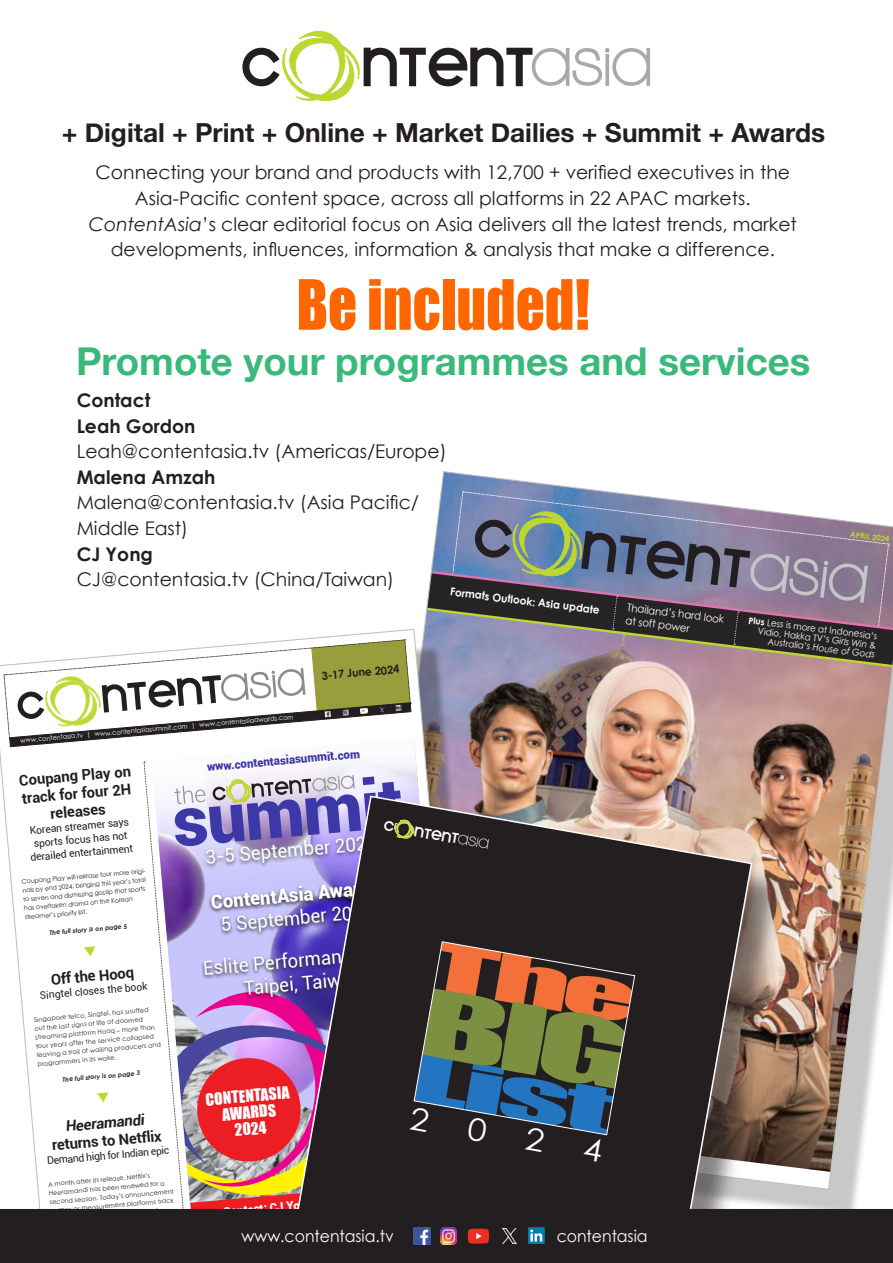
<style>
.page{position:relative;width:893px;height:1263px;background:#fff}
.page>*{position:absolute;margin:0;border:0;box-sizing:border-box;transform-origin:0 0}
.t1{font:64.05px "Impact";color:#f60;scale:.89 1}
.t2{font:61.35px "Kravitz Extra Thermal";color:#231f20}
.t3{font:60.15px "Kravitz Extra Thermal";color:#231f20}
.t4{font:700 38.4px "Helvetica Neue";color:#39b97a}
.t5{font:700 26.25px "Helvetica Neue";color:#231f20}
.t6{font:19.2px/23.1px "Roboto";color:#fff;text-align:center}
.t7{font:900 19.2px "Roboto";color:#fff}
.t8{font:18.75px/25.5px "Century Gothic";color:#231f20;text-align:center}
.t9{font:700 18.75px/25.5px "Century Gothic";color:#231f20}
.t10{font:16.5px "Century Gothic";color:#fff;scale:.95 1}
.t11{font:15.9px "Kravitz Extra Thermal";color:#fff}
.t12{font:15.6px/16.5px "Impact";color:#fff;text-align:center}
.t13{font:700 14.85px/17.9px "Roboto";color:#231f20;text-align:center}
.t14{font:italic 700 14.85px "Roboto";color:#231f20}
.t15{font:900 11.85px "Roboto";color:#3d38a7}
.t16{font:700 11.1px "Century Gothic";color:#231f20}
.t17{font:10.8px/13.2px "Century Gothic";color:#fff;scale:.95 1}
.t18{font:700 10.8px "Century Gothic";color:#fff}
.t19{font:10.35px/13.4px "Roboto";color:#231f20;text-align:center}
.t20{font:9.3px/9.3px "Century Gothic";color:#fff;text-align:right;scale:.95 1}
.t21{font:700 7.8px "Century Gothic";color:#bed630}
.t22{font:6.6px "Century Gothic";color:#fff;scale:.95 1}
.t23{font:6.3px/8.9px "Century Gothic";color:#231f20}
.t24{font:italic 700 6.3px "Century Gothic";color:#231f20}
.s1{font-style:italic}
.s2{font-weight:700}
</style>
<div class="page">
<svg style="left:440px;top:471px;width:164px;height:20px"></svg>
<svg style="left:532px;top:48px;width:118px;height:38px"></svg>
<svg style="left:282px;top:30px;width:78px;height:72px"></svg>
<div style="left:0;top:1209px;width:893px;height:54px;background:#231f20"></div>
<img style="left:414px;top:1243px;width:16px;height:1px">
<img style="left:440px;top:1243px;width:17px;height:1px">
<div style="left:528px;top:1227px;width:17px;height:17px;background:#007bb6"></div>
<img style="left:4px;top:491px;width:889px;height:752px">
<h2 class="t2" style="left:239px;top:27px;width:42px">C</h2>
<h2 class="t2" style="left:361px;top:27px;width:173px">NTENT</h2>
<h3 class="t5" style="left:62px;top:112px;width:765px">+ Digital + Print + Online + Market Dailies + Summit + Awards</h3>
<p class="t8" style="left:89px;top:160px;width:710px">Connecting your brand and products with 12,700 + verified executives in the Asia-Pacific content space, across all platforms in 22 APAC markets.<br><span class="s1">ContentAsia</span>’s clear editorial focus on Asia delivers all the latest trends, market developments, influences, information &amp; analysis that make a difference.</p>
<h1 class="t1" style="left:297px;top:255px;width:331px">Be included!</h1>
<h3 class="t4" style="left:76px;top:331px;width:736px">Promote your programmes and services</h3>
<h3 class="t9" style="left:77px;top:387px;width:120px">Contact<br>Leah Gordon</h3>
<h3 class="t8" style="left:77px;top:439px;width:371px">Leah@contentasia.tv (Americas/Europe)</h3>
<h3 class="t9" style="left:77px;top:464px;width:140px">Malena Amzah</h3>
<h3 class="t8" style="left:77px;top:490px;width:344px;text-align:left">Malena@contentasia.tv (Asia Pacific/<br>Middle East)</h3>
<h3 class="t9" style="left:77px;top:540px;width:78px">CJ Yong</h3>
<h3 class="t8" style="left:77px;top:566px;width:319px">CJ@contentasia.tv (China/Taiwan)</h3>
<h3 class="t3" style="left:585px;top:510px;width:170px;rotate:7deg">NTENT</h3>
<h3 class="t20" style="left:749px;top:615px;width:138px;rotate:7deg"><span class="s2">Plus</span> Less is more at Indonesia’s<br>Vidio, Hakka TV’s <span class="s1">Girls Win</span> &amp;<br>Australia’s <span class="s1">House of Gods</span></h3>
<p class="t21" style="left:851px;top:529px;width:41px;rotate:7deg">APRIL 2024</p>
<h3 class="t18" style="left:451px;top:585px;width:152px;rotate:7deg">Formats Outlook: Asia update</h3>
<h3 class="t17" style="left:628px;top:601px;width:104px;rotate:7deg">Thailand’s hard look at soft power</h3>
<h3 class="t16" style="left:321px;top:669px;width:80px;rotate:-5deg">3-17 June 2024</h3>
<p class="t22" style="left:20px;top:736px;width:290px;rotate:-5deg">www.contentasia.tv | www.contentasiasummit.com | www.contentasiaawards.com</p>
<h3 class="t15" style="left:206px;top:758px;width:155px;rotate:-5deg">www.contentasiasummit.com</h3>
<h3 class="t13" style="left:18px;top:771px;width:114px;rotate:-5deg">Coupang Play on track for four 2H releases</h3>
<h3 class="t19" style="left:27px;top:823px;width:105px;rotate:-5deg">Korean streamer says sports focus has not derailed entertainment</h3>
<p class="t23" style="left:21px;top:877px;width:127px;rotate:-5deg">Coupang Play will release four more origi&shy;nals by end 2024, bringing this year’s total to seven and dismissing gossip that sports has overtaken drama on the Korean streamer’s priority list.</p>
<p class="t24" style="left:49px;top:929px;width:79px;rotate:-5deg">The full story is on page 5</p>
<h3 class="t13" style="left:50px;top:970px;width:85px;rotate:-5deg">Off the Hooq</h3>
<h3 class="t19" style="left:39px;top:988px;width:110px;rotate:-5deg">Singtel closes the book</h3>
<p class="t23" style="left:33px;top:1015px;width:126px;rotate:-5deg">Singapore telco, Singtel, has snuffed out the last signs of life of doomed streaming platform Hooq – more than four years after the service collapsed leaving a trail of wailing producers and programmers in its wake.</p>
<p class="t24" style="left:62px;top:1075px;width:79px;rotate:-5deg">The full story is on page 3</p>
<h3 class="t14" style="left:65px;top:1116px;width:81px;rotate:-5deg">Heeramandi</h3>
<h3 class="t13" style="left:51px;top:1136px;width:111px;rotate:-5deg">returns to Netflix</h3>
<h3 class="t6" style="left:205px;top:845px;width:173px;rotate:-5deg">3-5 September 2024</h3>
<h3 class="t7" style="left:210px;top:888px;width:171px;rotate:-5deg">ContentAsia Awards</h3>
<h3 class="t6" style="left:220px;top:912px;width:155px;rotate:-5deg">5 September 2024</h3>
<h3 class="t6" style="left:202px;top:956px;width:197px;rotate:-5deg">Eslite Performance Hall<br>Taipei, Taiwan</h3>
<h3 class="t12" style="left:205px;top:1091px;width:86px;rotate:-5deg">CONTENTASIA<br>AWARDS<br>2024</h3>
<h3 class="t19" style="left:46px;top:1153px;width:124px;rotate:-5deg">Demand high for Indian epic</h3>
<p class="t23" style="left:48px;top:1180px;width:126px;rotate:-5deg">A month after its release, Netfl ix’s <span class="s1">Heeramandi</span> has been renewed for a second season. Today’s announcement comes as measurement platforms track</p>
<h3 class="t11" style="left:416px;top:821px;width:46px;rotate:10deg">NTENT</h3>
<h3 class="t10" style="left:241px;top:1226px;width:162px">www.contentasia.tv</h3>
<h3 class="t10" style="left:557px;top:1226px;width:97px">contentasia</h3>
</div>
